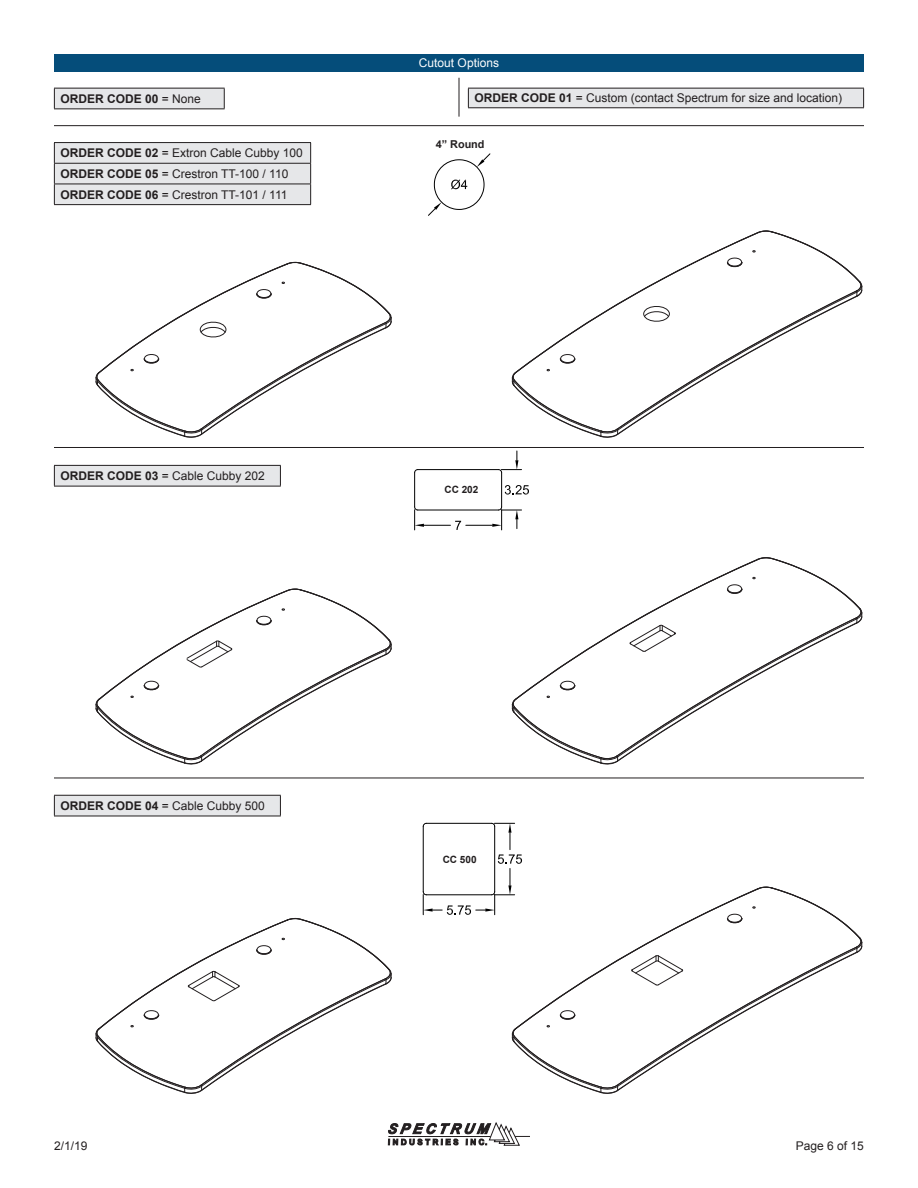
<style>
.page{position:relative;width:918px;height:1188px;background:#fff}
.page>*{position:absolute;margin:0;border:0;box-sizing:border-box;transform-origin:0 0}
.t1{font:12px "Arial";color:#231f20}
.t2{font:700 12px "Arial";color:#231f20}
.t3{font:12px "Arial";color:#fff}
.t4{font:700 10.8px "Arial";color:#231f20}
.t5{font:700 10.05px "Arial";color:#231f20}
.s1{font-weight:400}
.s2{font-weight:700}
</style>
<div class="page">
<svg style="left:428px;top:153px;width:62px;height:63px"></svg>
<hr style="left:501px;top:473px;width:1px;height:34px;background:#000">
<hr style="left:414px;top:473px;width:1px;height:34px;background:#000">
<hr style="left:418px;top:469px;width:81px;height:1px;background:#000">
<svg style="left:498px;top:451px;width:24px;height:22px"></svg>
<svg style="left:505px;top:485px;width:24px;height:10px"></svg>
<svg style="left:414px;top:506px;width:108px;height:24px"></svg>
<svg style="left:512px;top:231px;width:351px;height:207px"></svg>
<svg style="left:512px;top:557px;width:351px;height:208px"></svg>
<svg style="left:423px;top:823px;width:440px;height:271px"></svg>
<svg style="left:95px;top:262px;width:297px;height:176px"></svg>
<svg style="left:95px;top:589px;width:297px;height:176px"></svg>
<svg style="left:95px;top:918px;width:297px;height:176px"></svg>
<svg style="left:388px;top:1122px;width:142px;height:24px"></svg>
<div style="left:54px;top:88px;width:170px;height:21px;background:#e6e7e9"></div>
<hr style="left:54px;top:88px;width:171px;height:1px;background:#231f20">
<svg style="left:54px;top:89px;width:1px;height:19px"></svg>
<hr style="left:54px;top:108px;width:171px;height:1px;background:#231f20">
<svg style="left:224px;top:89px;width:1px;height:19px"></svg>
<div style="left:54px;top:54px;width:810px;height:17px;background:#054d7a"></div>
<div style="left:468px;top:88px;width:396px;height:20px;background:#e6e7e9"></div>
<hr style="left:468px;top:88px;width:396px;height:1px;background:#231f20">
<svg style="left:468px;top:88px;width:1px;height:19px"></svg>
<hr style="left:468px;top:107px;width:396px;height:1px;background:#231f20">
<svg style="left:863px;top:88px;width:1px;height:19px"></svg>
<hr style="left:54px;top:125px;width:810px;height:1px;background:#231f20">
<div style="left:54px;top:465px;width:226px;height:21px;background:#e6e7e9"></div>
<hr style="left:54px;top:465px;width:227px;height:1px;background:#231f20">
<svg style="left:54px;top:466px;width:1px;height:20px"></svg>
<hr style="left:54px;top:486px;width:227px;height:1px;background:#231f20">
<svg style="left:280px;top:466px;width:1px;height:20px"></svg>
<hr style="left:54px;top:447px;width:810px;height:1px;background:#231f20">
<hr style="left:54px;top:142px;width:257px;height:1px;background:#231f20">
<svg style="left:54px;top:143px;width:257px;height:62px;background:#dbdcde"></svg>
<div style="left:54px;top:795px;width:226px;height:21px;background:#e6e7e9"></div>
<hr style="left:54px;top:795px;width:227px;height:1px;background:#231f20">
<svg style="left:54px;top:796px;width:1px;height:20px"></svg>
<hr style="left:54px;top:816px;width:227px;height:1px;background:#231f20">
<svg style="left:280px;top:796px;width:1px;height:20px"></svg>
<hr style="left:54px;top:778px;width:810px;height:1px;background:#231f20">
<hr style="left:459px;top:78px;width:1px;height:39px;background:#231f20">
<p class="t2" style="left:60px;top:91px;width:142px">ORDER CODE 00 <span class="s1">= None</span></p>
<p class="t1" style="left:60px;top:145px;width:244px"><span class="s2">ORDER CODE 02</span> = Extron Cable Cubby 100</p>
<p class="t1" style="left:60px;top:166px;width:229px"><span class="s2">ORDER CODE 05</span> = Crestron TT-100 / 110</p>
<p class="t1" style="left:60px;top:187px;width:229px"><span class="s2">ORDER CODE 06</span> = Crestron TT-101 / 111</p>
<p class="t1" style="left:60px;top:468px;width:206px"><span class="s2">ORDER CODE 03</span> = Cable Cubby 202</p>
<p class="t3" style="left:419px;top:55px;width:82px">Cutout Options</p>
<p class="t1" style="left:474px;top:90px;width:369px"><span class="s2">ORDER CODE 01</span> = Custom (contact Spectrum for size and location)</p>
<p class="t4" style="left:436px;top:137px;width:50px">4” Round</p>
<p class="t5" style="left:444px;top:483px;width:35px">CC 202</p>
<p class="t1" style="left:60px;top:798px;width:206px"><span class="s2">ORDER CODE 04</span> = Cable Cubby 500</p>
<p class="t5" style="left:443px;top:852px;width:35px">CC 500</p>
<p class="t1" style="left:54px;top:1138px;width:35px">2/1/19</p>
<p class="t1" style="left:796px;top:1138px;width:70px">Page 6 of 15</p>
</div>
